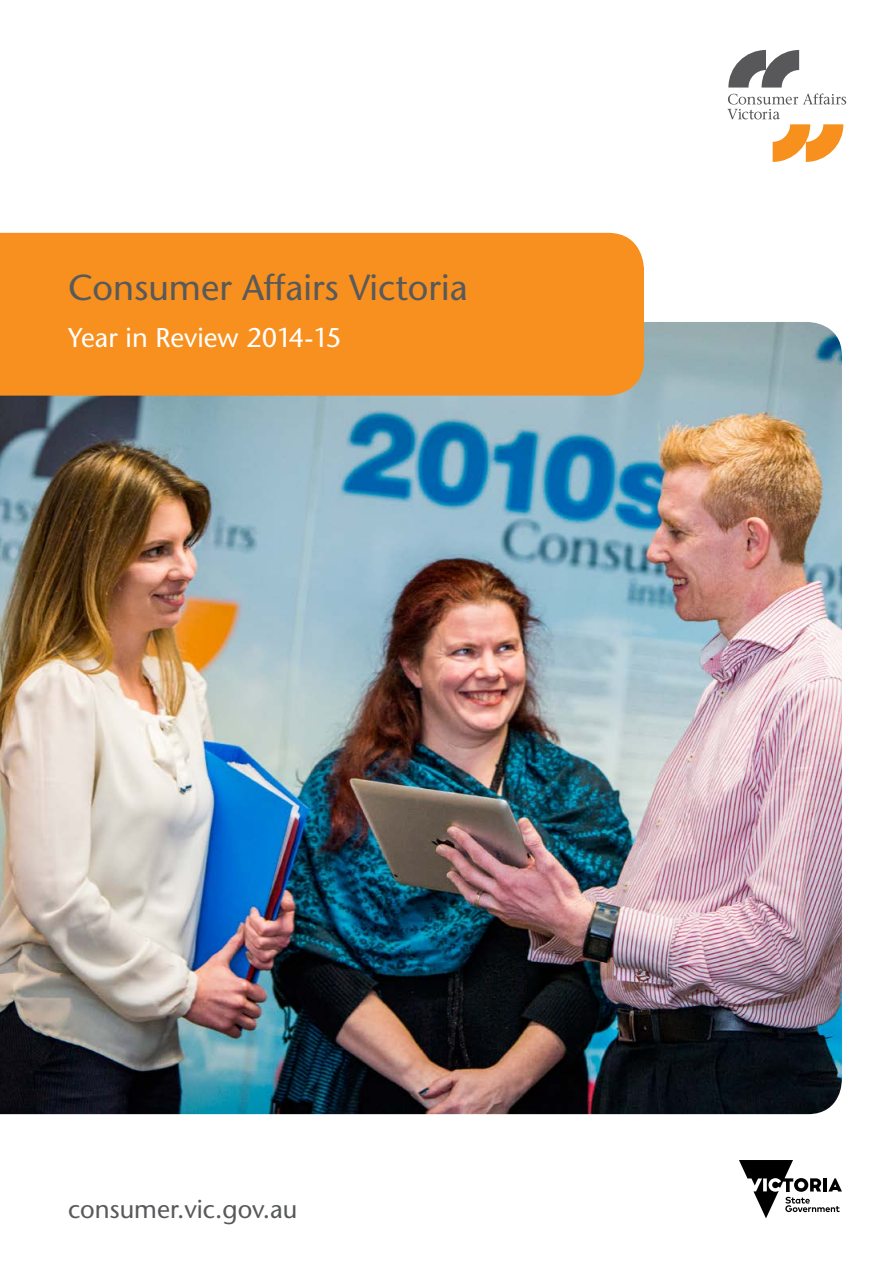
<style>
.page{position:relative;width:893px;height:1263px;background:#fff}
.page>*{position:absolute;margin:0;border:0;box-sizing:border-box;transform-origin:0 0}
.H1_Title{font:36px "Stone Sans";color:#58595b}
.H1_Title-2{font:27px "Stone Sans";color:#fff}
.t1{font:25.5px "Stone Sans";color:#58595b}
</style>
<div class="page">
<img style="left:0;top:322px;width:842px;height:792px">
<div style="left:0;top:233px;width:644px;height:163px;background:#f7901e"></div>
<svg style="left:727px;top:50px;width:119px;height:112px"></svg>
<svg style="left:739px;top:1160px;width:103px;height:58px"></svg>
<h1 class="H1_Title" style="left:68px;top:265px;width:401px">Consumer Affairs Victoria</h1>
<h1 class="H1_Title-2" style="left:68px;top:321px;width:275px">Year in Review 2014-15</h1>
<p class="t1" style="left:68px;top:1194px;width:231px">consumer.vic.gov.au</p>
</div>
